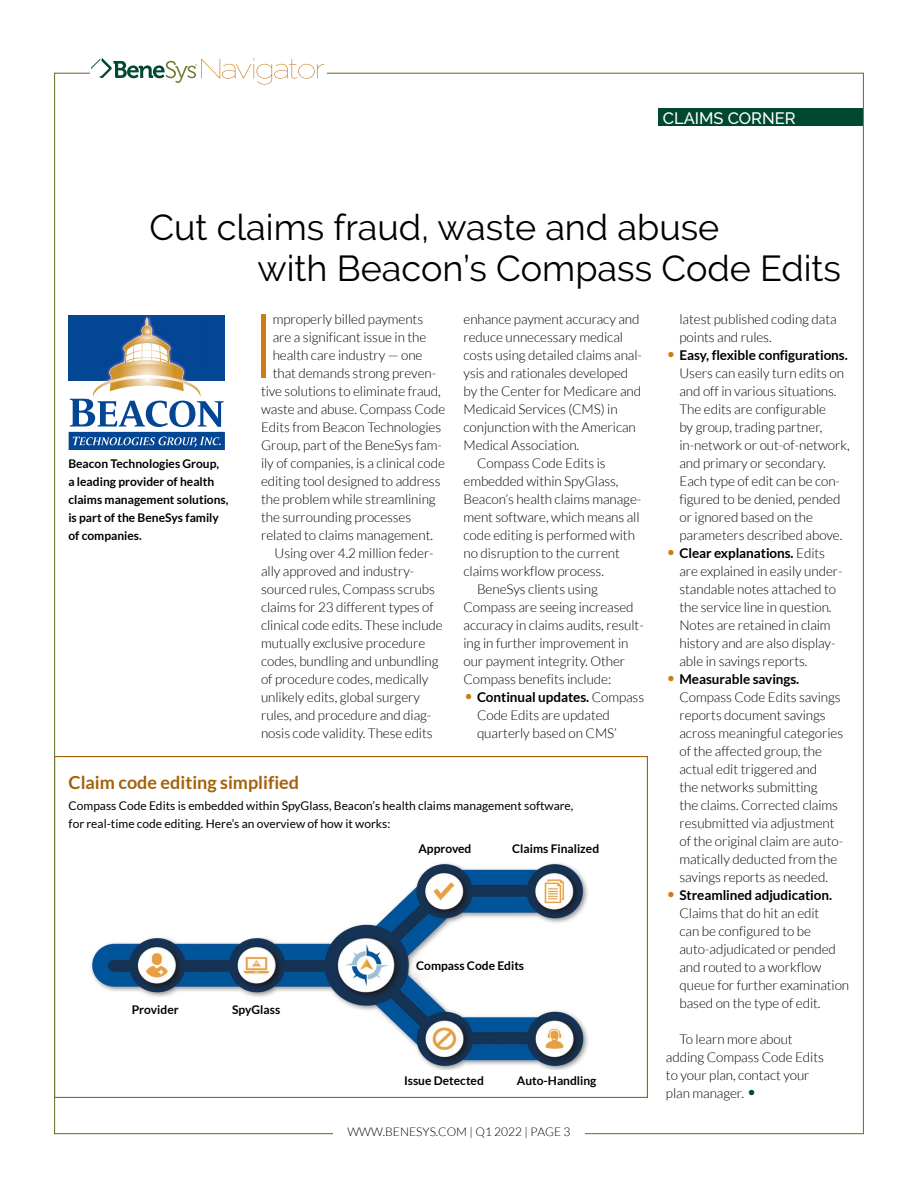
<style>
.page{position:relative;width:918px;height:1188px;background:#fff}
.page>*{position:absolute;margin:0;border:0;box-sizing:border-box;transform-origin:0 0}
.t1{font:300 89.85px "Lato";color:#cc7b16}
.t2{font:36px/41.4px "Raleway";color:#000}
.t3{font:700 18px "Lato";color:#a36109}
.t4{font:500 16.5px "Raleway";color:#fff}
.t5{font:300 13.5px/18px "Lato";letter-spacing:-.005em;color:#000}
.t6{font:700 12px/18px "Lato";color:#000}
.t7{font:12px/18px "Lato";color:#000}
.t8{font:300 12px "Lato";color:#000}
.s1{font-size:18px;color:#cc7b16}
.s2{font-weight:700}
.s3{font-size:18px;color:#014833}
</style>
<div class="page">
<img style="left:90px;top:863px;width:498px;height:206px">
<div style="left:658px;top:108px;width:206px;height:18px;background:#014833"></div>
<svg style="left:91px;top:58px;width:233px;height:27px"></svg>
<img style="left:88px;top:315px;width:117px;height:2px">
<svg style="left:69px;top:317px;width:156px;height:133px"></svg>
<div style="left:130px;top:1004px;width:50px;height:23px;background:#fff"></div>
<p class="t4" style="left:663px;top:108px;width:134px">CLAIMS CORNER</p>
<h2 class="t2" style="left:257px;top:207px;width:585px;text-indent:-108px">Cut claims fraud, waste and abuse<br>with Beacon’s Compass Code Edits</h2>
<p class="t6" style="left:68px;top:454px;width:162px">Beacon Technologies Group, a leading provider of health claims management solutions, is part of the BeneSys family of companies.</p>
<h1 class="t1" style="left:250px;top:298px;width:28px">I</h1>
<p class="t5" style="left:273px;top:310px;width:152px">mproperly billed payments</p>
<p class="t5" style="left:273px;top:328px;width:155px">are a significant issue in the</p>
<p class="t5" style="left:273px;top:346px;width:151px">health care industry — one</p>
<p class="t5" style="left:273px;top:364px;width:165px">that demands strong preven-</p>
<p class="t5" style="left:261px;top:382px;width:181px">tive solutions to eliminate fraud,</p>
<p class="t5" style="left:261px;top:400px;width:186px">waste and abuse. Compass Code</p>
<p class="t5" style="left:261px;top:418px;width:182px">Edits from Beacon Technologies</p>
<p class="t5" style="left:261px;top:436px;width:182px">Group, part of the BeneSys fam-</p>
<p class="t5" style="left:261px;top:454px;width:185px">ily of companies, is a clinical code</p>
<p class="t5" style="left:261px;top:472px;width:181px">editing tool designed to address</p>
<p class="t5" style="left:261px;top:490px;width:176px">the problem while streamlining</p>
<p class="t5" style="left:261px;top:508px;width:152px">the surrounding processes</p>
<p class="t5" style="left:261px;top:526px;width:174px">related to claims management.</p>
<p class="t5" style="left:275px;top:544px;width:161px">Using over 4.2 million feder-</p>
<p class="t5" style="left:261px;top:562px;width:155px">ally approved and industry-</p>
<p class="t5" style="left:261px;top:580px;width:176px">sourced rules, Compass scrubs</p>
<p class="t5" style="left:261px;top:598px;width:174px">claims for 23 different types of</p>
<p class="t5" style="left:261px;top:616px;width:183px">clinical code edits. These include</p>
<p class="t5" style="left:261px;top:634px;width:166px">mutually exclusive procedure</p>
<p class="t5" style="left:261px;top:652px;width:179px">codes, bundling and unbundling</p>
<p class="t5" style="left:261px;top:670px;width:169px">of procedure codes, medically</p>
<p class="t5" style="left:261px;top:688px;width:161px">unlikely edits, global surgery</p>
<p class="t5" style="left:261px;top:706px;width:172px">rules, and procedure and diag-</p>
<p class="t5" style="left:261px;top:724px;width:173px">nosis code validity. These edits</p>
<p class="t5" style="left:464px;top:310px;width:178px">enhance payment accuracy and</p>
<p class="t5" style="left:464px;top:328px;width:161px">reduce unnecessary medical</p>
<p class="t5" style="left:464px;top:346px;width:180px">costs using detailed claims anal-</p>
<p class="t5" style="left:464px;top:364px;width:166px">ysis and rationales developed</p>
<p class="t5" style="left:464px;top:382px;width:179px">by the Center for Medicare and</p>
<p class="t5" style="left:464px;top:400px;width:156px">Medicaid Services (CMS) in</p>
<p class="t5" style="left:464px;top:418px;width:174px">conjunction with the American</p>
<p class="t5" style="left:464px;top:436px;width:117px">Medical Association.</p>
<p class="t5" style="left:477px;top:454px;width:130px">Compass Code Edits is</p>
<p class="t5" style="left:464px;top:472px;width:157px">embedded within SpyGlass,</p>
<p class="t5" style="left:464px;top:490px;width:179px">Beacon’s health claims manage-</p>
<p class="t5" style="left:464px;top:508px;width:178px">ment software, which means all</p>
<p class="t5" style="left:464px;top:526px;width:173px">code editing is performed with</p>
<p class="t5" style="left:464px;top:544px;width:158px">no disruption to the current</p>
<p class="t5" style="left:464px;top:562px;width:142px">claims workflow process.</p>
<p class="t5" style="left:477px;top:580px;width:122px">BeneSys clients using</p>
<p class="t5" style="left:464px;top:598px;width:172px">Compass are seeing increased</p>
<p class="t5" style="left:464px;top:616px;width:182px">accuracy in claims audits, result-</p>
<p class="t5" style="left:464px;top:634px;width:167px">ing in further improvement in</p>
<p class="t5" style="left:464px;top:652px;width:163px">our payment integrity. Other</p>
<p class="t5" style="left:464px;top:670px;width:149px">Compass benefits include:</p>
<p class="t5" style="left:477px;top:688px;width:169px;text-indent:-13px"><span class="s1">•</span> <span class="s2">Continual updates.</span> Compass<br>Code Edits are updated quarterly based on CMS’</p>
<h3 class="t3" style="left:69px;top:772px;width:232px">Claim code editing simplified</h3>
<p class="t7" style="left:69px;top:797px;width:506px">Compass Code Edits is embedded within SpyGlass, Beacon’s health claims management software, for real-time code editing. Here’s an overview of how it works:</p>
<p class="t6" style="left:418px;top:839px;width:55px">Approved</p>
<p class="t6" style="left:512px;top:839px;width:88px">Claims Finalized</p>
<p class="t6" style="left:132px;top:1000px;width:48px">Provider</p>
<p class="t6" style="left:232px;top:1000px;width:50px">SpyGlass</p>
<p class="t6" style="left:416px;top:957px;width:110px">Compass Code Edits</p>
<p class="t6" style="left:404px;top:1072px;width:81px">Issue Detected</p>
<p class="t6" style="left:517px;top:1072px;width:81px">Auto-Handling</p>
<p class="t8" style="left:347px;top:1125px;width:225px">WWW.BENESYS.COM | Q1 2022 | PAGE 3</p>
<p class="t5" style="left:679px;top:310px;width:159px">latest published coding data points and rules.</p>
<p class="t5" style="left:679px;top:346px;width:172px;text-indent:-13px"><span class="s1">•</span> <span class="s2">Easy, flexible configurations.<br></span>Users can easily turn edits on and off in various situations.<br>The edits are configurable<br>by group, trading partner, in-network or out-of-network, and primary or secondary.<br>Each type of edit can be con&shy;figured to be denied, pended or ignored based on the parameters described above.</p>
<p class="t5" style="left:679px;top:544px;width:165px;text-indent:-13px"><span class="s1">•</span> <span class="s2">Clear explanations.</span> Edits are explained in easily under&shy;standable notes attached to the service line in question.<br>Notes are retained in claim history and are also display&shy;able in savings reports.</p>
<p class="t5" style="left:679px;top:670px;width:165px;text-indent:-13px"><span class="s1">•</span> <span class="s2">Measurable savings.<br></span>Compass Code Edits savings reports document savings across meaningful categories of the affected group, the actual edit triggered and<br>the networks submitting<br>the claims. Corrected claims resubmitted via adjustment of the original claim are auto&shy;matically deducted from the savings reports as needed.</p>
<p class="t5" style="left:679px;top:886px;width:171px;text-indent:-13px"><span class="s1">•</span> <span class="s2">Streamlined adjudication.<br></span>Claims that do hit an edit<br>can be configured to be auto-adjudicated or pended and routed to a workflow queue for further examination based on the type of edit.</p>
<p class="t5" style="left:666px;top:1030px;width:159px;text-indent:14px">To learn more about adding Compass Code Edits to your plan, contact your plan manager. <span class="s3">•</span></p>
</div>
